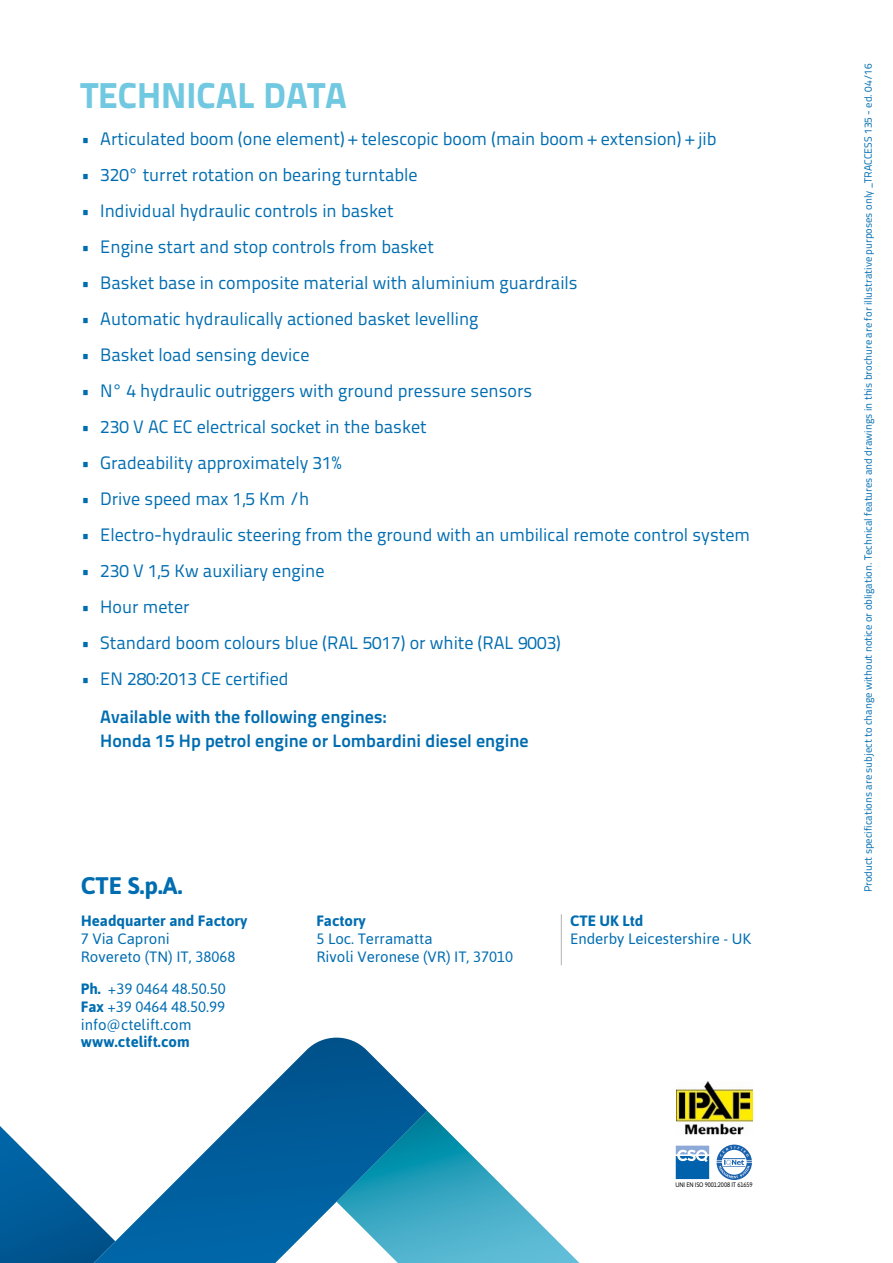
<style>
.page{position:relative;width:893px;height:1263px;background:#fff}
.page>*{position:absolute;margin:0;border:0;box-sizing:border-box;transform-origin:0 0}
.t1{font:800 36px "Titillium Text 22 L";color:#70c8e1}
.t2{font:700 24px "Asap";color:#006db1}
.t3{font:18px "Titillium Text 22 L";color:#006db1}
.t4{font:700 18px/24px "Titillium Text 22 L";color:#006db1}
.t5{font:15px/18px "Asap";color:#006db1}
.t6{font:700 15px "Asap";color:#006db1}
.t7{font:10.5px "Titillium Text 22 L";color:#006db1}
.t8{font:6.6px "Asap";letter-spacing:-.02em;color:#000;scale:.9 1}
.s1{font-weight:700}
</style>
<div class="page">
<svg style="left:427px;top:1111px;width:152px;height:152px"></svg>
<svg style="left:0;top:1126px;width:94px;height:137px"></svg>
<svg style="left:94px;top:1037px;width:333px;height:226px"></svg>
<svg style="left:676px;top:1146px;width:33px;height:33px"></svg>
<svg style="left:716px;top:1144px;width:36px;height:36px"></svg>
<img style="left:676px;top:1081px;width:77px;height:54px">
<hr style="left:561px;top:914px;width:1px;height:51px;background:#b3b2b2">
<h1 class="t1" style="left:81px;top:67px;width:268px">TECHNICAL DATA</h1>
<p class="t3" style="left:81px;top:126px;width:637px">• Articulated boom (one element) + telescopic boom (main boom + extension) + jib</p>
<p class="t3" style="left:81px;top:162px;width:338px">• 320° turret rotation on bearing turntable</p>
<p class="t3" style="left:81px;top:198px;width:314px">• Individual hydraulic controls in basket</p>
<p class="t3" style="left:81px;top:234px;width:355px">• Engine start and stop controls from basket</p>
<p class="t3" style="left:81px;top:270px;width:498px">• Basket base in composite material with aluminium guardrails</p>
<p class="t3" style="left:81px;top:306px;width:399px">• Automatic hydraulically actioned basket levelling</p>
<p class="t3" style="left:81px;top:342px;width:230px">• Basket load sensing device</p>
<p class="t3" style="left:81px;top:378px;width:453px">• N° 4 hydraulic outriggers with ground pressure sensors</p>
<p class="t3" style="left:81px;top:414px;width:347px">• 230 V AC EC electrical socket in the basket</p>
<p class="t3" style="left:81px;top:450px;width:262px">• Gradeability approximately 31%</p>
<p class="t3" style="left:81px;top:486px;width:230px">• Drive speed max 1,5 Km /h</p>
<p class="t3" style="left:81px;top:522px;width:671px">• Electro-hydraulic steering from the ground with an umbilical remote control system</p>
<p class="t3" style="left:81px;top:558px;width:245px">• 230 V 1,5 Kw auxiliary engine</p>
<p class="t3" style="left:81px;top:594px;width:110px">• Hour meter</p>
<p class="t3" style="left:81px;top:630px;width:482px">• Standard boom colours blue (RAL 5017) or white (RAL 9003)</p>
<p class="t3" style="left:81px;top:666px;width:209px">• EN 280:2013 CE certified</p>
<p class="t4" style="left:100px;top:703px;width:430px">Available with the following engines:<br>Honda 15 Hp petrol engine or Lombardini diesel engine</p>
<h2 class="t2" style="left:81px;top:872px;width:103px">CTE S.p.A.</h2>
<p class="t6" style="left:81px;top:912px;width:168px">Headquarter and Factory</p>
<p class="t5" style="left:81px;top:930px;width:156px">7 Via Caproni<br>Rovereto (TN) IT, 38068</p>
<p class="t5" style="left:81px;top:980px;width:147px;text-align:justify"><span class="s1">Ph.</span> +39 0464 48.50.50<br><span class="s1">Fax</span> +39 0464 48.50.99 info@ctelift.com</p>
<p class="t6" style="left:81px;top:1033px;width:111px">www.ctelift.com</p>
<p class="t6" style="left:316px;top:911px;width:51px">Factory</p>
<p class="t5" style="left:316px;top:929px;width:198px">5 Loc. Terramatta<br>Rivoli Veronese (VR) IT, 37010</p>
<p class="t6" style="left:570px;top:911px;width:75px">CTE UK Ltd</p>
<p class="t5" style="left:570px;top:929px;width:183px">Enderby Leicestershire - UK</p>
<p class="t8" style="left:675px;top:1180px;width:87px">UNI EN ISO 9001:2008 IT 61659</p>
<p class="t7" style="left:860px;top:892px;width:830px;rotate:-90deg">Product specifications are subject to change without notice or obligation. Technical features and drawings in this brochure are for illustrative purposes only _TRACCESS 135 - ed. 04/16</p>
</div>
